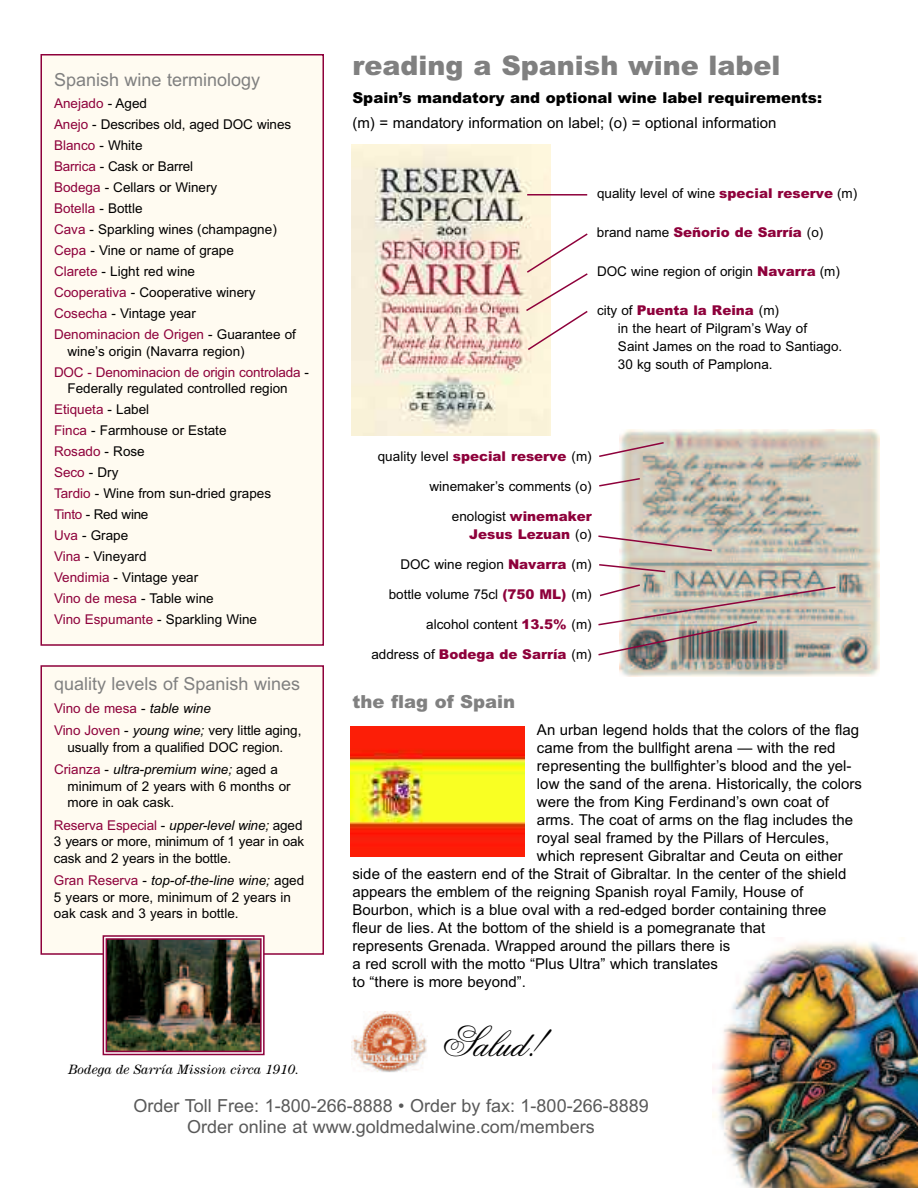
<style>
.page{position:relative;width:918px;height:1188px;background:#fff}
.page>*{position:absolute;margin:0;border:0;box-sizing:border-box;transform-origin:0 0}
.t1{font:42px "Flemish Script BT";color:#000}
.t2{font:900 27px "Arial";color:#808080}
.t3{font:18px/21.6px "Arial";color:#595959;text-align:center}
.t4{font:18px "Arial";color:#808080}
.t5{font:900 18px "Arial";color:#808080}
.t6{font:15px "Arial";color:#000}
.t7{font:900 15px "Arial";color:#000}
.t8{font:13.5px/21px "Arial";color:#000}
.t9{font:13.5px/21px "Arial";letter-spacing:-.005em;color:#8e013b}
.t10{font:900 13.5px/18px "Arial";color:#8e013b;text-align:right}
.t11{font:italic 13.5px "Century";color:#000}
.s1{color:#8e013b}
.s2{color:#000}
.s3{font-style:italic;color:#000}
.s4{font-style:italic}
.s5{font-weight:900;color:#8e013b}
.s6{font-weight:400;color:#000}
</style>
<div class="page">
<img style="left:351px;top:144px;width:200px;height:291px">
<img style="left:619px;top:429px;width:261px;height:247px">
<div style="left:41px;top:55px;width:282px;height:590px;background:#fffbf1"></div>
<div style="left:40px;top:54px;width:284px;height:592px;border:2px solid #8e013b"></div>
<div style="left:41px;top:666px;width:282px;height:288px;background:#fffbf1"></div>
<div style="left:40px;top:665px;width:284px;height:290px;border:2px solid #8e013b"></div>
<img style="left:712px;top:941px;width:206px;height:247px">
<img style="left:351px;top:726px;width:173px;height:130px">
<hr style="left:527px;top:194px;width:60px;height:2px;background:#8e013b">
<svg style="left:524px;top:232px;width:64px;height:120px"></svg>
<svg style="left:598px;top:534px;width:115px;height:18px"></svg>
<svg style="left:599px;top:563px;width:68px;height:10px"></svg>
<svg style="left:599px;top:477px;width:43px;height:11px"></svg>
<svg style="left:599px;top:441px;width:66px;height:17px"></svg>
<img style="left:351px;top:1012px;width:76px;height:61px">
<img style="left:109px;top:941px;width:150px;height:108px">
<div style="left:103px;top:935px;width:162px;height:120px;border:2px solid #8e013b"></div>
<div style="left:106px;top:938px;width:156px;height:114px;border:2px solid #8e013b"></div>
<img style="left:598px;top:583px;width:239px;height:74px">
<h3 class="t4" style="left:54px;top:69px;width:208px">Spanish wine terminology</h3>
<p class="t8" style="left:54px;top:93px;width:244px"><span class="s1">Anejado</span> - Aged<br><span class="s1">Anejo</span> - Describes old, aged DOC wines<br><span class="s1">Blanco</span> - White<br><span class="s1">Barrica</span> - Cask or Barrel<br><span class="s1">Bodega</span> - Cellars or Winery<br><span class="s1">Botella</span> - Bottle<br><span class="s1">Cava</span> - Sparkling wines (champagne)<br><span class="s1">Cepa</span> - Vine or name of grape<br><span class="s1">Clarete</span> - Light red wine<br><span class="s1">Cooperativa</span> - Cooperative winery<br><span class="s1">Cosecha</span> - Vintage year<br><span class="s1">Denominacion de Origen</span> - Guarantee of</p>
<p class="t9" style="left:54px;top:341px;width:257px;text-indent:14px"><span class="s2">wine’s origin (Navarra region)<br></span>DOC - Denominacion de origin controlada <span class="s2">-</span></p>
<p class="t8" style="left:54px;top:378px;width:235px;text-indent:14px">Federally regulated controlled region<br><span class="s1">Etiqueta</span> - Label<br><span class="s1">Finca</span> - Farmhouse or Estate<br><span class="s1">Rosado</span> - Rose<br><span class="s1">Seco</span> - Dry<br><span class="s1">Tardio</span> - Wine from sun-dried grapes<br><span class="s1">Tinto</span> - Red wine<br><span class="s1">Uva</span> - Grape<br><span class="s1">Vina</span> - Vineyard<br><span class="s1">Vendimia</span> - Vintage year<br><span class="s1">Vino de mesa</span> - Table wine<br><span class="s1">Vino Espumante</span> - Sparkling Wine</p>
<h3 class="t4" style="left:54px;top:674px;width:248px">quality levels of Spanish wines</h3>
<p class="t9" style="left:54px;top:697px;width:249px;line-height:22.5px">Vino de mesa <span class="s2">-</span> <span class="s3">table wine<br></span>Vino Joven <span class="s2">-</span> <span class="s3">young wine;</span> <span class="s2">very little aging,</span></p>
<p class="t8" style="left:54px;top:736px;width:231px;line-height:22.5px;text-indent:14px">usually from a qualified DOC region.<br><span class="s1">Crianza</span> - <span class="s4">ultra-premium wine;</span> aged a</p>
<p class="t8" style="left:67px;top:778px;width:225px;line-height:16.5px">minimum of 2 years with 6 months or more in oak cask.</p>
<p class="t8" style="left:54px;top:817px;width:252px;line-height:16.5px"><span class="s1">Reserva Especial</span> - <span class="s4">upper-level wine;</span> aged<br>3 years or more, minimum of 1 year in oak cask and 2 years in the bottle.</p>
<p class="t8" style="left:54px;top:872px;width:252px;line-height:16.5px"><span class="s1">Gran Reserva</span> - <span class="s4">top-of-the-line wine;</span> aged<br>5 years or more, minimum of 2 years in oak cask and 3 years in bottle.</p>
<p class="t11" style="left:68px;top:1065px;width:232px">Bodega de Sarría Mission circa 1910.</p>
<h2 class="t2" style="left:353px;top:50px;width:430px">reading a Spanish wine label</h2>
<p class="t7" style="left:352px;top:89px;width:471px">Spain’s mandatory and optional wine label requirements:</p>
<p class="t6" style="left:352px;top:114px;width:425px">(m) = mandatory information on label; (o) = optional information</p>
<p class="t8" style="left:597px;top:183px;width:262px">quality level of wine <span class="s5">special reserve</span> (m)</p>
<p class="t10" style="left:597px;top:223px;width:228px"><span class="s6">brand name</span> Señorio de Sarría <span class="s6">(o)</span></p>
<p class="t8" style="left:597px;top:261px;width:245px">DOC wine region of origin <span class="s5">Navarra</span> (m)</p>
<p class="t8" style="left:618px;top:301px;width:226px;line-height:18px;text-indent:-21px">city of <span class="s5">Puenta la Reina</span> (m)<br>in the heart of Pilgram’s Way of<br>Saint James on the road to Santiago.<br>30 kg south of Pamplona.</p>
<p class="t8" style="left:378px;top:446px;width:215px">quality level <span class="s5">special reserve</span> (m)</p>
<p class="t8" style="left:429px;top:476px;width:164px">winemaker’s comments (o)</p>
<p class="t10" style="left:452px;top:508px;width:141px"><span class="s6">enologist</span> winemaker<br>Jesus Lezuan <span class="s6">(o)</span></p>
<p class="t8" style="left:400px;top:554px;width:193px">DOC wine region <span class="s5">Navarra</span> (m)</p>
<p class="t8" style="left:389px;top:584px;width:205px">bottle volume 75cl <span class="s5">(750 ML)</span> (m)</p>
<p class="t8" style="left:426px;top:614px;width:167px">alcohol content <span class="s5">13.5%</span> (m)</p>
<p class="t10" style="left:371px;top:646px;width:222px"><span class="s6">address of</span> Bodega de Sarría <span class="s6">(m)</span></p>
<h3 class="t5" style="left:352px;top:691px;width:164px">the flag of Spain</h3>
<p class="t6" style="left:537px;top:721px;width:324px">An urban legend holds that the colors of the flag</p>
<p class="t6" style="left:537px;top:739px;width:300px">came from the bullfight arena — with the red</p>
<p class="t6" style="left:537px;top:757px;width:316px">representing the bullfighter’s blood and the yel-</p>
<p class="t6" style="left:537px;top:775px;width:326px">low the sand of the arena. Historically, the colors</p>
<p class="t6" style="left:537px;top:793px;width:293px">were the from King Ferdinand’s own coat of</p>
<p class="t6" style="left:537px;top:811px;width:318px">arms. The coat of arms on the flag includes the</p>
<p class="t6" style="left:537px;top:829px;width:294px">royal seal framed by the Pillars of Hercules,</p>
<p class="t6" style="left:537px;top:847px;width:307px">which represent Gibraltar and Ceuta on either</p>
<p class="t6" style="left:352px;top:865px;width:496px">side of the eastern end of the Strait of Gibraltar. In the center of the shield</p>
<p class="t6" style="left:352px;top:883px;width:452px">appears the emblem of the reigning Spanish royal Family, House of</p>
<p class="t6" style="left:352px;top:901px;width:476px">Bourbon, which is a blue oval with a red-edged border containing three</p>
<p class="t6" style="left:352px;top:919px;width:414px">fleur de lies. At the bottom of the shield is a pomegranate that</p>
<p class="t6" style="left:352px;top:937px;width:379px">represents Grenada. Wrapped around the pillars there is</p>
<p class="t6" style="left:352px;top:955px;width:367px">a red scroll with the motto “Plus Ultra” which translates</p>
<p class="t6" style="left:352px;top:973px;width:175px">to “there is more beyond”.</p>
<h1 class="t1" style="left:441px;top:1026px;width:104px">Salud!</h1>
<h3 class="t3" style="left:133px;top:1095px;width:517px">Order Toll Free: 1-800-266-8888 • Order by fax: 1-800-266-8889<br>Order online at www.goldmedalwine.com/members</h3>
</div>
